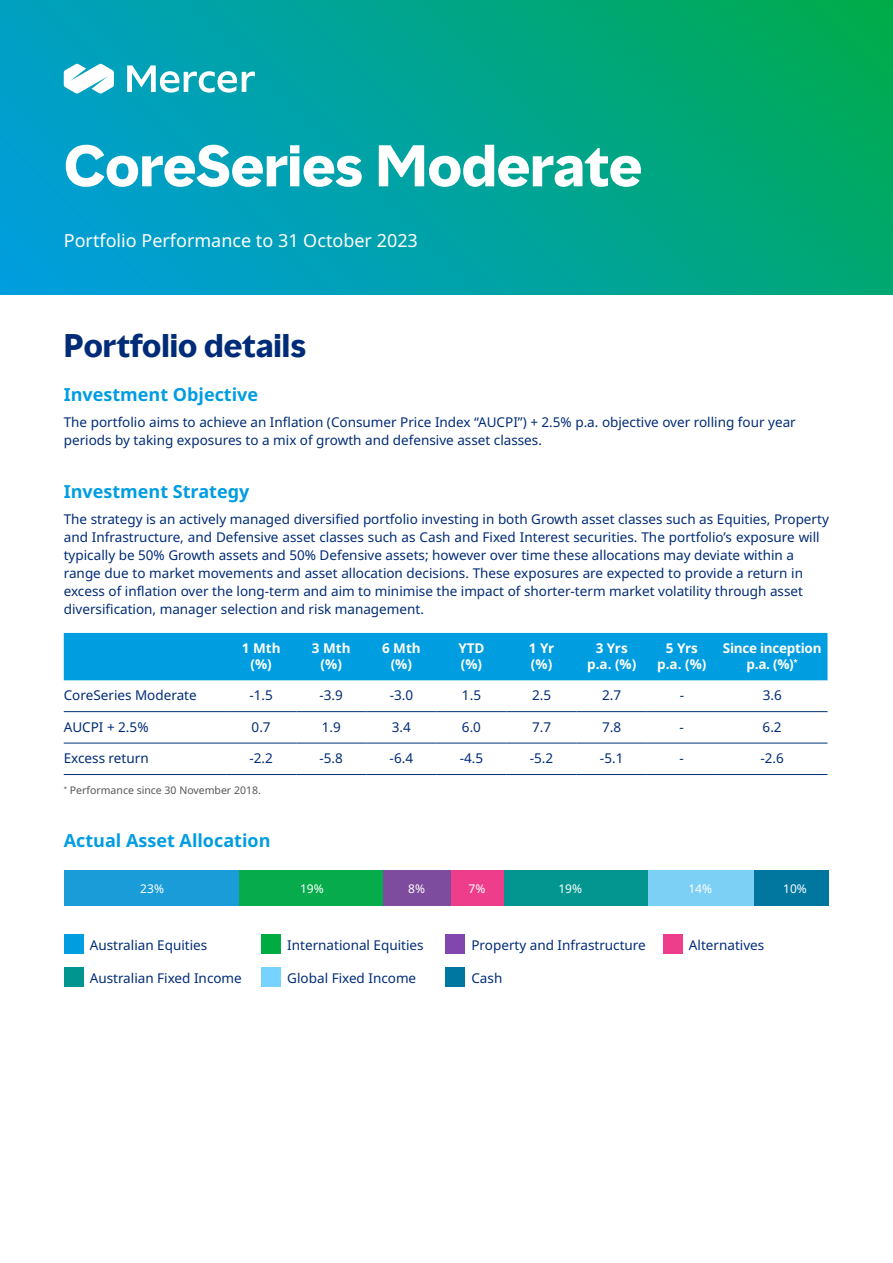
<style>
.page{position:relative;width:893px;height:1263px;background:#fff}
.page>*{position:absolute;margin:0;border:0;box-sizing:border-box;transform-origin:0 0}
.t1{font:700 54px "MMC Display";letter-spacing:-.005em;color:#fff}
.t2{font:700 30px "MMC Display";color:#002c77}
.t3{font:700 18px "Noto Sans";color:#009de0}
.t4{font:18px "Noto Sans";color:#fff}
.t5{font:13.5px/18px "Noto Sans";color:#002c77}
.t6{font:700 13.5px/16.2px "Noto Sans";letter-spacing:-.02em;color:#fff;text-align:center}
.t7{font:12px "Noto Sans";color:#fff}
.t8{font:10.5px "Noto Sans";color:#565656}
</style>
<div class="page">
<svg style="left:0;top:0;width:893px;height:294px;background:#00a398"></svg>
<svg style="left:127px;top:65px;width:128px;height:28px"></svg>
<svg style="left:64px;top:64px;width:50px;height:30px"></svg>
<div style="left:64px;top:633px;width:763px;height:47px;background:#009de0"></div>
<svg style="left:64px;top:680px;width:763px;height:63px"></svg>
<hr style="left:64px;top:711px;width:162px;height:1px;background:#003273">
<hr style="left:226px;top:711px;width:70px;height:1px;background:#003273">
<hr style="left:296px;top:711px;width:70px;height:1px;background:#003273">
<hr style="left:366px;top:711px;width:70px;height:1px;background:#003273">
<hr style="left:436px;top:711px;width:71px;height:1px;background:#003273">
<hr style="left:507px;top:711px;width:70px;height:1px;background:#003273">
<hr style="left:577px;top:711px;width:70px;height:1px;background:#003273">
<hr style="left:647px;top:711px;width:70px;height:1px;background:#003273">
<hr style="left:717px;top:711px;width:110px;height:1px;background:#003273">
<hr style="left:64px;top:743px;width:162px;height:1px;background:#003273">
<hr style="left:226px;top:743px;width:70px;height:1px;background:#003273">
<hr style="left:296px;top:743px;width:70px;height:1px;background:#003273">
<hr style="left:366px;top:743px;width:70px;height:1px;background:#003273">
<hr style="left:436px;top:743px;width:71px;height:1px;background:#003273">
<hr style="left:507px;top:743px;width:70px;height:1px;background:#003273">
<hr style="left:577px;top:743px;width:70px;height:1px;background:#003273">
<hr style="left:647px;top:743px;width:70px;height:1px;background:#003273">
<hr style="left:717px;top:743px;width:110px;height:1px;background:#003273">
<hr style="left:64px;top:774px;width:162px;height:1px;background:#003273">
<hr style="left:226px;top:774px;width:70px;height:1px;background:#003273">
<hr style="left:296px;top:774px;width:70px;height:1px;background:#003273">
<hr style="left:366px;top:774px;width:70px;height:1px;background:#003273">
<hr style="left:436px;top:774px;width:71px;height:1px;background:#003273">
<hr style="left:507px;top:774px;width:70px;height:1px;background:#003273">
<hr style="left:577px;top:774px;width:70px;height:1px;background:#003273">
<hr style="left:647px;top:774px;width:70px;height:1px;background:#003273">
<hr style="left:717px;top:774px;width:110px;height:1px;background:#003273">
<div style="left:64px;top:934px;width:19px;height:20px;background:#009de0"></div>
<div style="left:261px;top:934px;width:20px;height:20px;background:#00ac41"></div>
<div style="left:446px;top:934px;width:19px;height:20px;background:#8246af"></div>
<div style="left:663px;top:934px;width:19px;height:20px;background:#ee3d8b"></div>
<div style="left:64px;top:967px;width:19px;height:20px;background:#00968f"></div>
<div style="left:261px;top:967px;width:20px;height:20px;background:#76d3ff"></div>
<div style="left:446px;top:967px;width:19px;height:20px;background:#0077a0"></div>
<div style="left:753px;top:870px;width:76px;height:35px;background:#0177a0"></div>
<div style="left:647px;top:870px;width:106px;height:35px;background:#7dd0f5"></div>
<div style="left:504px;top:870px;width:143px;height:35px;background:#039690"></div>
<div style="left:451px;top:870px;width:53px;height:35px;background:#ee3e8b"></div>
<div style="left:382px;top:870px;width:69px;height:35px;background:#7e4c9e"></div>
<div style="left:239px;top:870px;width:143px;height:35px;background:#06ac4b"></div>
<div style="left:65px;top:870px;width:174px;height:35px;background:#199cd8"></div>
<h1 class="t1" style="left:64px;top:130px;width:580px">CoreSeries Moderate</h1>
<h3 class="t4" style="left:64px;top:227px;width:356px">Portfolio Performance to 31 October 2023</h3>
<h2 class="t2" style="left:64px;top:326px;width:244px">Portfolio details</h2>
<h3 class="t3" style="left:64px;top:382px;width:196px">Investment Objective</h3>
<p class="t5" style="left:64px;top:414px;width:733px">The portfolio aims to achieve an Inflation (Consumer Price Index “AUCPI”) + 2.5% p.a. objective over rolling four year periods by taking exposures to a mix of growth and defensive asset classes.</p>
<h3 class="t3" style="left:64px;top:478px;width:187px">Investment Strategy</h3>
<p class="t5" style="left:64px;top:511px;width:767px">The strategy is an actively managed diversified portfolio investing in both Growth asset classes such as Equities, Property and Infrastructure, and Defensive asset classes such as Cash and Fixed Interest securities. The portfolio’s exposure will typically be 50% Growth assets and 50% Defensive assets; however over time these allocations may deviate within a range due to market movements and asset allocation decisions. These exposures are expected to provide a return in excess of inflation over the long-term and aim to minimise the impact of shorter-term market volatility through asset diversification, manager selection and risk management.</p>
<p class="t6" style="left:242px;top:640px;width:40px">1 Mth (%)</p>
<p class="t6" style="left:312px;top:640px;width:40px">3 Mth (%)</p>
<p class="t6" style="left:382px;top:640px;width:40px">6 Mth (%)</p>
<p class="t6" style="left:458px;top:640px;width:28px;text-align:left">YTD (%)</p>
<p class="t6" style="left:529px;top:640px;width:27px;text-align:left">1 Yr (%)</p>
<p class="t6" style="left:587px;top:640px;width:51px">3 Yrs p.a. (%)</p>
<p class="t6" style="left:657px;top:640px;width:51px">5 Yrs p.a. (%)</p>
<p class="t6" style="left:723px;top:640px;width:100px">Since inception p.a. (%)<sup>*</sup></p>
<p class="t5" style="left:64px;top:686px;width:134px">CoreSeries Moderate</p>
<p class="t5" style="left:249px;top:686px;width:25px">-1.5</p>
<p class="t5" style="left:320px;top:686px;width:25px">-3.9</p>
<p class="t5" style="left:390px;top:686px;width:25px">-3.0</p>
<p class="t5" style="left:462px;top:686px;width:21px">1.5</p>
<p class="t5" style="left:532px;top:686px;width:21px">2.5</p>
<p class="t5" style="left:602px;top:686px;width:21px">2.7</p>
<p class="t5" style="left:680px;top:686px;width:6px">-</p>
<p class="t5" style="left:763px;top:686px;width:21px">3.6</p>
<p class="t5" style="left:64px;top:718px;width:86px">AUCPI + 2.5%</p>
<p class="t5" style="left:252px;top:718px;width:21px">0.7</p>
<p class="t5" style="left:322px;top:718px;width:21px">1.9</p>
<p class="t5" style="left:392px;top:718px;width:21px">3.4</p>
<p class="t5" style="left:462px;top:718px;width:21px">6.0</p>
<p class="t5" style="left:532px;top:718px;width:21px">7.7</p>
<p class="t5" style="left:602px;top:718px;width:21px">7.8</p>
<p class="t5" style="left:680px;top:718px;width:6px">-</p>
<p class="t5" style="left:763px;top:718px;width:21px">6.2</p>
<p class="t5" style="left:64px;top:749px;width:86px">Excess return</p>
<p class="t5" style="left:249px;top:749px;width:25px">-2.2</p>
<p class="t5" style="left:320px;top:749px;width:25px">-5.8</p>
<p class="t5" style="left:390px;top:749px;width:25px">-6.4</p>
<p class="t5" style="left:460px;top:749px;width:25px">-4.5</p>
<p class="t5" style="left:530px;top:749px;width:25px">-5.2</p>
<p class="t5" style="left:600px;top:749px;width:25px">-5.1</p>
<p class="t5" style="left:680px;top:749px;width:6px">-</p>
<p class="t5" style="left:760px;top:749px;width:25px">-2.6</p>
<p class="t8" style="left:64px;top:783px;width:199px"><sup>*</sup> Performance since 30 November 2018.</p>
<h3 class="t3" style="left:64px;top:827px;width:208px">Actual Asset Allocation</h3>
<p class="t7" style="left:140px;top:880px;width:25px">23%</p>
<p class="t7" style="left:300px;top:880px;width:25px">19%</p>
<p class="t7" style="left:408px;top:880px;width:18px">8%</p>
<p class="t7" style="left:469px;top:880px;width:18px">7%</p>
<p class="t7" style="left:558px;top:880px;width:25px">19%</p>
<p class="t7" style="left:688px;top:880px;width:25px">14%</p>
<p class="t7" style="left:783px;top:880px;width:25px">10%</p>
<p class="t5" style="left:90px;top:936px;width:119px">Australian Equities</p>
<p class="t5" style="left:287px;top:936px;width:138px">International Equities</p>
<p class="t5" style="left:471px;top:936px;width:176px">Property and Infrastructure</p>
<p class="t5" style="left:689px;top:936px;width:77px">Alternatives</p>
<p class="t5" style="left:90px;top:969px;width:154px">Australian Fixed Income</p>
<p class="t5" style="left:287px;top:969px;width:130px">Global Fixed Income</p>
<p class="t5" style="left:471px;top:969px;width:32px">Cash</p>
</div>
